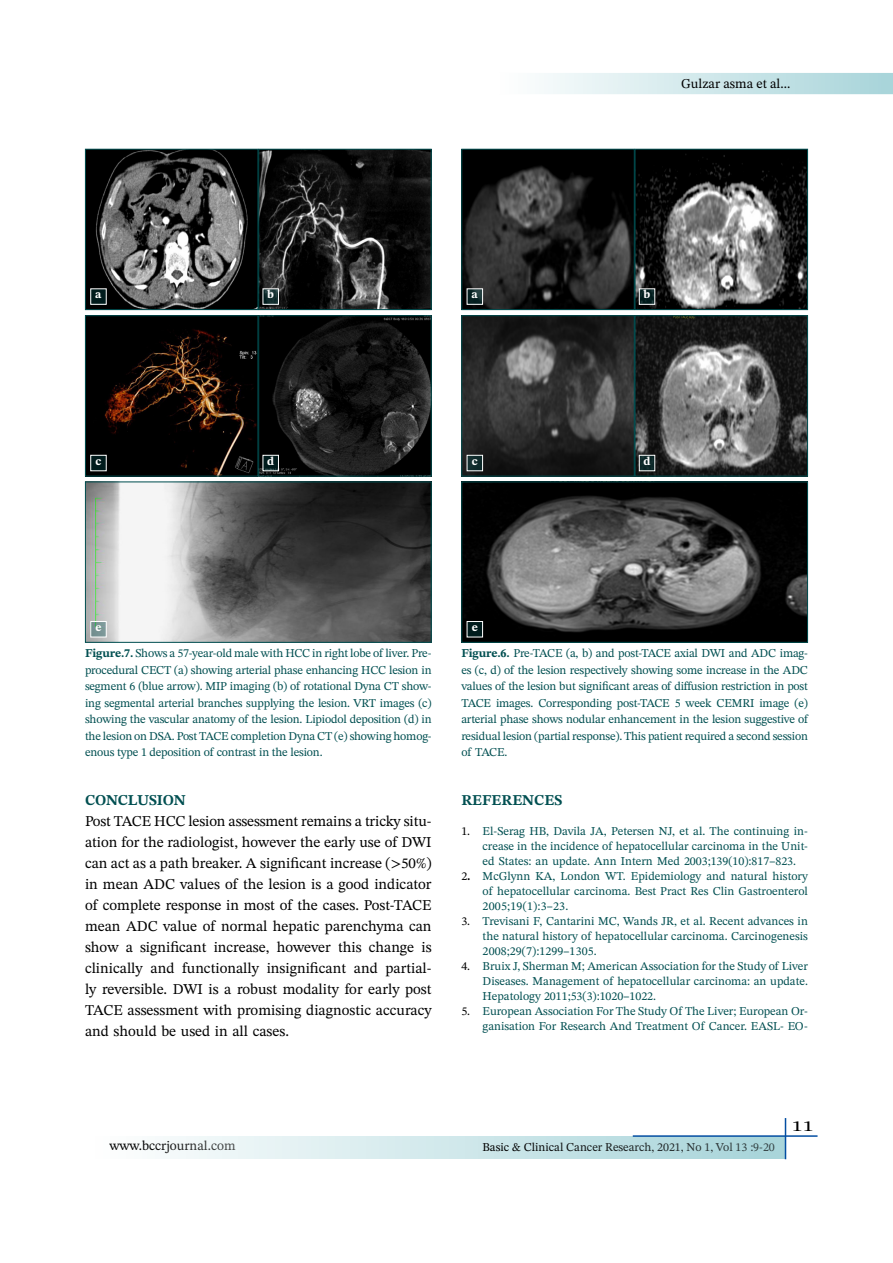
<style>
.page{position:relative;width:893px;height:1263px;background:#fff}
.page>*{position:absolute;margin:0;border:0;box-sizing:border-box;transform-origin:0 0}
.t1{font:15px/21px "STIX Two Text";color:#000;text-align:justify}
.t2{font:700 15px "STIX Two Text";letter-spacing:-.005em;color:#004f51}
.t3{font:15px "STIX Two Text";color:#000;scale:1.5 1}
.t4{font:13.5px "STIX Two Text";color:#000}
.t5{font:12px/15px "STIX Two Text";color:#004f51;text-align:justify}
.t6{font:12px "STIX Two Text";color:#000}
.t7{font:700 12px "STIX Two Text";color:#fff}
.s1{font-weight:700}
</style>
<div class="page">
<div style="left:90px;top:1136px;width:695px;height:22px;background:linear-gradient(to right,#fffffe,#a6d4d9)"></div>
<hr style="left:633px;top:1135px;width:184px;height:2px;background:#034ea2">
<hr style="left:785px;top:1118px;width:1px;height:41px;background:#034ea2">
<svg style="left:544px;top:73px;width:349px;height:22px;background:#cfe7ea"></svg>
<img style="left:463px;top:317px;width:343px;height:157px">
<div style="left:461px;top:315px;width:174px;height:161px;border:1px solid #004f51"></div>
<img style="left:463px;top:151px;width:343px;height:157px">
<div style="left:461px;top:149px;width:174px;height:161px;border:1px solid #004f51"></div>
<div style="left:635px;top:149px;width:173px;height:161px;border:1px solid #004f51"></div>
<img style="left:463px;top:483px;width:343px;height:158px">
<div style="left:461px;top:481px;width:347px;height:162px;border:1px solid #004f51"></div>
<div style="left:635px;top:315px;width:173px;height:161px;border:1px solid #004f51"></div>
<svg style="left:469px;top:290px;width:12px;height:13px"></svg>
<div style="left:467px;top:288px;width:16px;height:17px;border:1px solid #fff"></div>
<div style="left:467px;top:455px;width:16px;height:16px;background:#102b2c"></div>
<div style="left:467px;top:455px;width:16px;height:16px;border:1px solid #fff"></div>
<div style="left:467px;top:621px;width:16px;height:16px;background:#001b1c"></div>
<div style="left:467px;top:621px;width:16px;height:16px;border:1px solid #fff"></div>
<svg style="left:641px;top:290px;width:12px;height:13px"></svg>
<div style="left:639px;top:288px;width:16px;height:17px;border:1px solid #fff"></div>
<div style="left:639px;top:455px;width:16px;height:16px;background:#0d2829"></div>
<div style="left:639px;top:455px;width:16px;height:16px;border:1px solid #fff"></div>
<img style="left:87px;top:317px;width:343px;height:157px">
<div style="left:85px;top:315px;width:173px;height:161px;border:1px solid #004f51"></div>
<img style="left:87px;top:151px;width:343px;height:157px">
<div style="left:85px;top:149px;width:173px;height:161px;border:1px solid #004f51"></div>
<div style="left:258px;top:149px;width:174px;height:161px;border:1px solid #004f51"></div>
<img style="left:87px;top:483px;width:343px;height:158px">
<div style="left:85px;top:481px;width:347px;height:162px;border:1px solid #004f51"></div>
<div style="left:258px;top:315px;width:174px;height:161px;border:1px solid #004f51"></div>
<div style="left:91px;top:289px;width:15px;height:15px;background:#001b1c"></div>
<div style="left:90px;top:288px;width:17px;height:17px;border:1px solid #fff"></div>
<div style="left:91px;top:455px;width:15px;height:16px;background:#001b1c"></div>
<div style="left:90px;top:455px;width:17px;height:16px;border:1px solid #fff"></div>
<svg style="left:92px;top:623px;width:13px;height:12px"></svg>
<div style="left:90px;top:621px;width:17px;height:16px;border:1px solid #fff"></div>
<svg style="left:265px;top:290px;width:12px;height:13px"></svg>
<div style="left:263px;top:288px;width:16px;height:17px;border:1px solid #fff"></div>
<div style="left:263px;top:455px;width:15px;height:16px;background:#001b1c"></div>
<div style="left:263px;top:455px;width:16px;height:16px;border:1px solid #fff"></div>
<p class="t4" style="left:681px;top:74px;width:111px">Gulzar asma et al...</p>
<p class="t7" style="left:95px;top:286px;width:8px">a</p>
<p class="t7" style="left:96px;top:452px;width:7px">c</p>
<p class="t7" style="left:267px;top:286px;width:8px">b</p>
<p class="t7" style="left:267px;top:452px;width:9px">d</p>
<p class="t7" style="left:472px;top:286px;width:8px">a</p>
<p class="t7" style="left:472px;top:452px;width:7px">c</p>
<p class="t7" style="left:644px;top:286px;width:8px">b</p>
<p class="t7" style="left:643px;top:452px;width:9px">d</p>
<p class="t7" style="left:95px;top:618px;width:8px">e</p>
<p class="t5" style="left:85px;top:645px;width:348px;line-height:16.5px"><span class="s1">Figure.7.</span> Shows a 57-year-old male with HCC in right lobe of liver. Pre&shy;procedural CECT (a) showing arterial phase enhancing HCC lesion in segment 6 (blue arrow). MIP imaging (b) of rotational Dyna CT show&shy;ing segmental arterial branches supplying the lesion. VRT images (c) showing the vascular anatomy of the lesion. Lipiodol deposition (d) in the lesion on DSA. Post TACE completion Dyna CT (e) showing homog&shy;enous type 1 deposition of contrast in the lesion.</p>
<p class="t2" style="left:85px;top:790px;width:102px">CONCLUSION</p>
<p class="t1" style="left:85px;top:811px;width:348px">Post TACE HCC lesion assessment remains a tricky situ&shy;ation for the radiologist, however the early use of DWI can act as a path breaker. A significant increase (&gt;50%) in mean ADC values of the lesion is a good indicator of complete response in most of the cases. Post-TACE mean ADC value of normal hepatic parenchyma can show a significant increase, however this change is clinically and functionally insignificant and partial&shy;ly reversible. DWI is a robust modality for early post TACE assessment with promising diagnostic accuracy and should be used in all cases.</p>
<p class="t7" style="left:472px;top:618px;width:8px">e</p>
<p class="t5" style="left:461px;top:645px;width:348px;line-height:16.5px"><span class="s1">Figure.6.</span> Pre-TACE (a, b) and post-TACE axial DWI and ADC imag&shy;es (c, d) of the lesion respectively showing some increase in the ADC values of the lesion but significant areas of diffusion restriction in post TACE images. Corresponding post-TACE 5 week CEMRI image (e) arterial phase shows nodular enhancement in the lesion suggestive of residual lesion (partial response). This patient required a second session of TACE.</p>
<p class="t2" style="left:461px;top:790px;width:102px">REFERENCES</p>
<p class="t5" style="left:483px;top:824px;width:327px;text-align:left">El-Serag HB, Davila JA, Petersen NJ, et al. The continuing in&shy;crease in the incidence of hepatocellular carcinoma in the Unit&shy;ed States: an update. Ann Intern Med 2003;139(10):817–823.<br>McGlynn KA, London WT. Epidemiology and natural history of hepatocellular carcinoma. Best Pract Res Clin Gastroenterol 2005;19(1):3–23.<br>Trevisani F, Cantarini MC, Wands JR, et al. Recent advances in the natural history of hepatocellular carcinoma. Carcinogenesis 2008;29(7):1299–1305.<br>Bruix J, Sherman M; American Association for the Study of Liver Diseases. Management of hepatocellular carcinoma: an update.<br>Hepatology 2011;53(3):1020–1022.<br>European Association For The Study Of The Liver; European Or&shy;ganisation For Research And Treatment Of Cancer. EASL- EO-</p>
<p class="t6" style="left:461px;top:823px;width:10px">1.</p>
<p class="t6" style="left:461px;top:868px;width:11px">2<span class="s1">.</span></p>
<p class="t6" style="left:461px;top:913px;width:10px">3.</p>
<p class="t6" style="left:461px;top:958px;width:10px">4.</p>
<p class="t6" style="left:461px;top:1003px;width:10px">5.</p>
<p class="t4" style="left:109px;top:1136px;width:128px">www.bccrjournal.com</p>
<p class="t6" style="left:483px;top:1139px;width:294px">Basic &amp; Clinical Cancer Research, 2021, No 1, Vol 13 :9-20</p>
<p class="t3" style="left:792px;top:1115px;width:16px">11</p>
</div>
